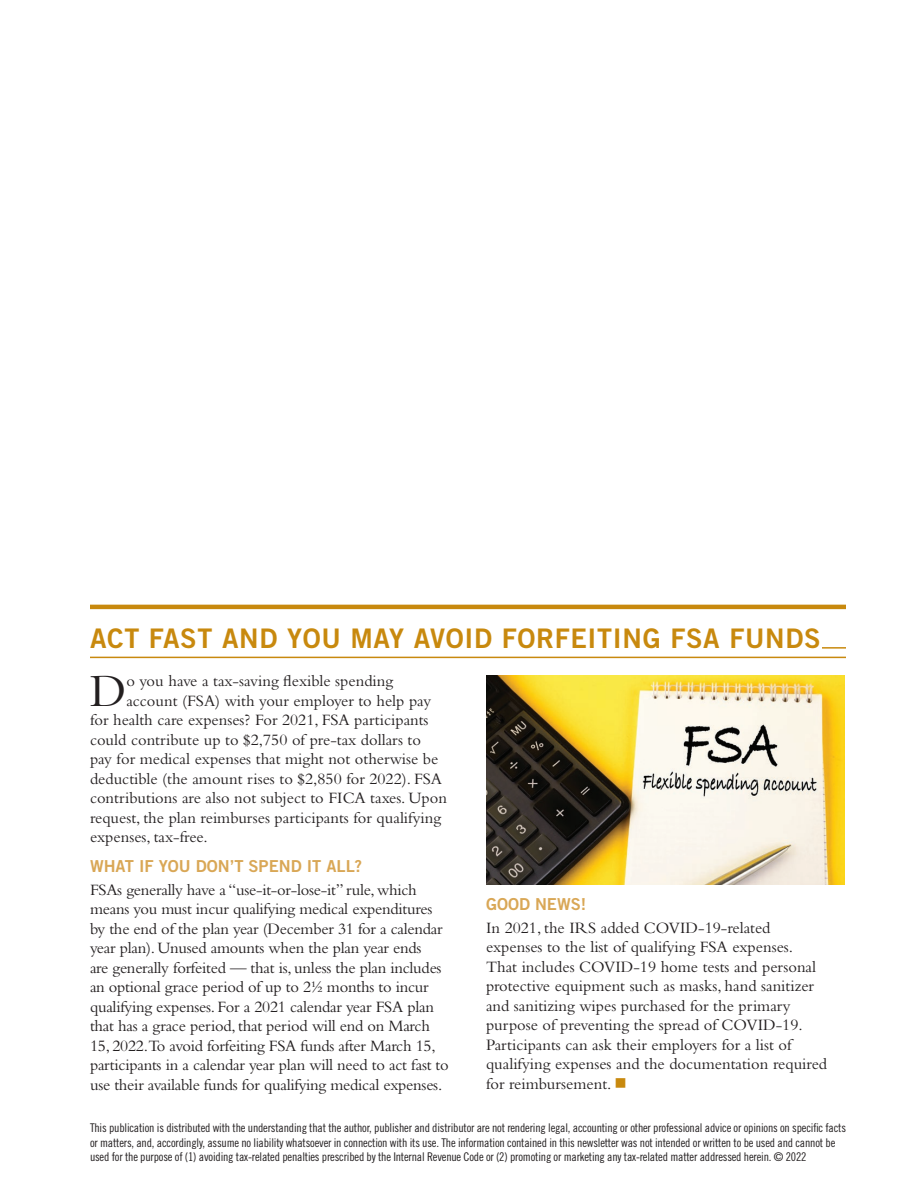
<style>
.page{position:relative;width:918px;height:1188px;background:#fff}
.page>*{position:absolute;margin:0;border:0;box-sizing:border-box;transform-origin:0 0}
.t1{font:47.85px "Bembo Std";color:#231f20}
.t2{font:27px "Trade Gothic LT Std Bd 2";letter-spacing:.025em;color:#c8890e}
.t3{font:16.5px/19.5px "Bembo Std";color:#231f20}
.t4{font:16.5px "Trade Gothic LT Std Bd 2";color:#d9a756}
.t5{font:12px/14.4px "Trade Gothic LT Std Cn 18";letter-spacing:-.015em;color:#231f20}
.s1{color:#c8890e}
</style>
<div class="page">
<hr style="left:90px;top:605px;width:756px;height:4px;background:#c8890e">
<img style="left:486px;top:675px;width:358px;height:210px">
<hr style="left:822px;top:647px;width:24px;height:2px;background:#c8890e">
<hr style="left:90px;top:657px;width:756px;height:1px;background:#c8890e">
<h2 class="t2" style="left:90px;top:622px;width:732px">ACT FAST AND YOU MAY AVOID FORFEITING FSA FUNDS</h2>
<h1 class="t1" style="left:90px;top:663px;width:38px">D</h1>
<p class="t3" style="left:126px;top:671px;width:268px">o you have a tax-saving flexible spending</p>
<p class="t3" style="left:126px;top:690px;width:306px">account (FSA) with your employer to help pay</p>
<p class="t3" style="left:90px;top:710px;width:340px">for health care expenses? For 2021, FSA participants</p>
<p class="t3" style="left:90px;top:729px;width:333px">could contribute up to $2,750 of pre-tax dollars to</p>
<p class="t3" style="left:90px;top:749px;width:350px">pay for medical expenses that might not otherwise be</p>
<p class="t3" style="left:90px;top:768px;width:354px">deductible (the amount rises to $2,850 for 2022). FSA</p>
<p class="t3" style="left:90px;top:788px;width:359px">contributions are also not subject to FICA taxes. Upon</p>
<p class="t3" style="left:90px;top:807px;width:353px">request, the plan reimburses participants for qualifying</p>
<p class="t3" style="left:90px;top:827px;width:119px">expenses, tax-free.</p>
<p class="t4" style="left:90px;top:856px;width:274px">WHAT IF YOU DON’T SPEND IT ALL?</p>
<p class="t3" style="left:90px;top:879px;width:360px">FSAs generally have a “use-it-or-lose-it” rule, which means you must incur qualifying medical expenditures by the end of the plan year (December 31 for a calendar year plan). Unused amounts when the plan year ends<br>are generally forfeited — that is, unless the plan includes an optional grace period of up to 2½ months to incur qualifying expenses. For a 2021 calendar year FSA plan that has a grace period, that period will end on March 15, 2022.To avoid forfeiting FSA funds after March 15, participants in a calendar year plan will need to act fast to use their available funds for qualifying medical expenses.</p>
<p class="t4" style="left:486px;top:894px;width:102px">GOOD NEWS!</p>
<p class="t3" style="left:486px;top:918px;width:343px">In 2021, the IRS added COVID-19-related expenses to the list of qualifying FSA expenses.<br>That includes COVID-19 home tests and personal protective equipment such as masks, hand sanitizer and sanitizing wipes purchased for the primary purpose of preventing the spread of COVID-19.<br>Participants can ask their employers for a list of qualifying expenses and the documentation required for reimbursement. <span class="s1">■</span></p>
<p class="t5" style="left:90px;top:1121px;width:758px">This publication is distributed with the understanding that the author, publisher and distributor are not rendering legal, accounting or other professional advice or opinions on specific facts or matters, and, accordingly, assume no liability whatsoever in connection with its use. The information contained in this newsletter was not intended or written to be used and cannot be used for the purpose of (1) avoiding tax-related penalties prescribed by the Internal Revenue Code or (2) promoting or marketing any tax-related matter addressed herein. © 2022</p>
</div>
